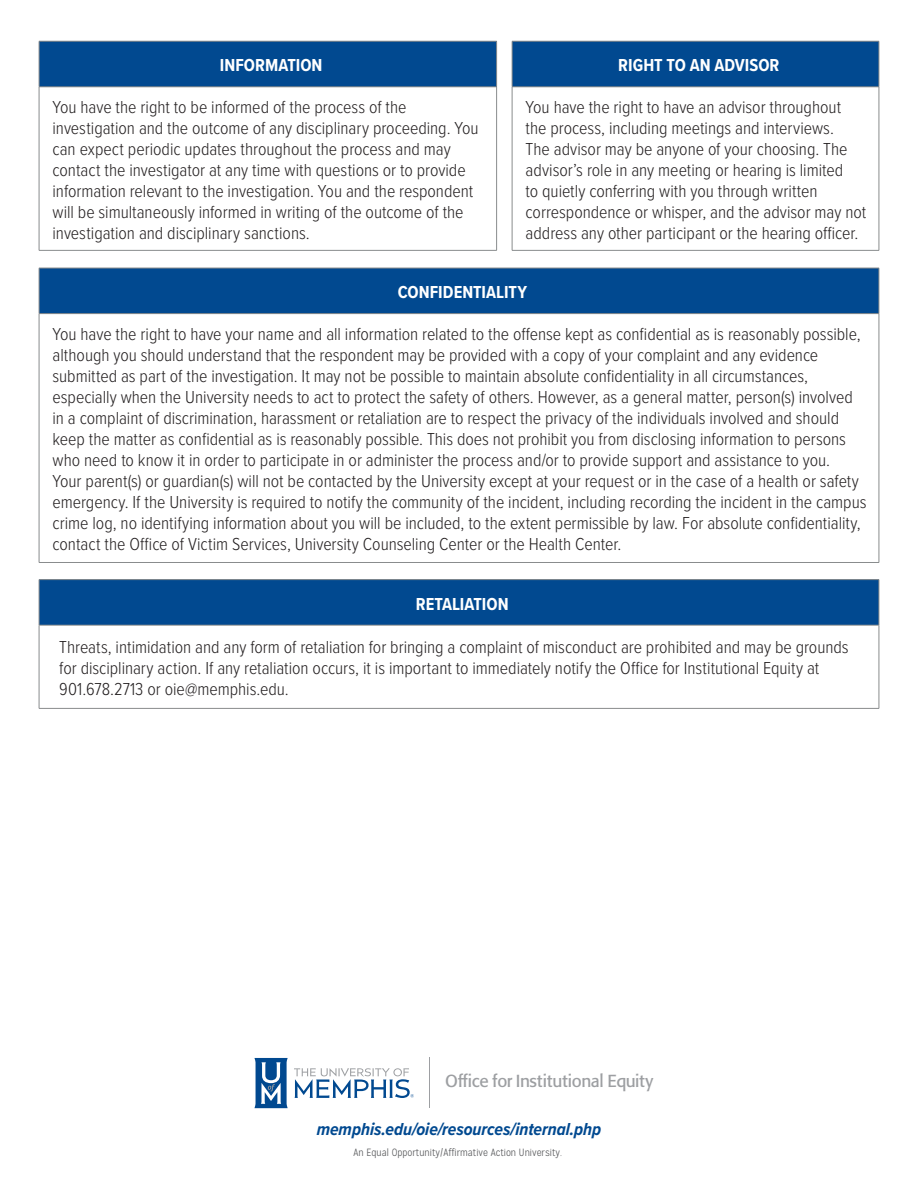
<style>
.page{position:relative;width:918px;height:1188px;background:#fff}
.page>*{position:absolute;margin:0;border:0;box-sizing:border-box;transform-origin:0 0}
.t1{font:300 18px/21px "Proxima Nova Cond";color:#231f20}
.t2{font:700 18px "Proxima Nova Cond";letter-spacing:.005em;color:#fff}
.t3{font:italic 700 18px "Proxima Nova Cond";letter-spacing:-.005em;color:#014990}
.t4{font:17.25px "Formata";letter-spacing:-.005em;color:#9d9fa2}
.t5{font:300 10.5px "Mission Gothic";color:#57585a}
</style>
<div class="page">
<div style="left:39px;top:41px;width:458px;height:46px;background:#014990"></div>
<hr style="left:39px;top:41px;width:458px;height:1px;background:#898c8d">
<hr style="left:39px;top:41px;width:1px;height:46px;background:#898c8d">
<hr style="left:496px;top:41px;width:1px;height:46px;background:#898c8d">
<hr style="left:39px;top:87px;width:458px;height:1px;background:#898c8d">
<hr style="left:39px;top:87px;width:1px;height:163px;background:#898c8d">
<hr style="left:496px;top:87px;width:1px;height:163px;background:#898c8d">
<hr style="left:39px;top:250px;width:458px;height:1px;background:#898c8d">
<div style="left:512px;top:41px;width:367px;height:46px;background:#014990"></div>
<hr style="left:512px;top:41px;width:367px;height:1px;background:#898c8d">
<hr style="left:512px;top:41px;width:1px;height:46px;background:#898c8d">
<hr style="left:879px;top:41px;width:1px;height:46px;background:#898c8d">
<hr style="left:512px;top:87px;width:367px;height:1px;background:#898c8d">
<hr style="left:512px;top:87px;width:1px;height:163px;background:#898c8d">
<hr style="left:879px;top:87px;width:1px;height:163px;background:#898c8d">
<hr style="left:512px;top:250px;width:367px;height:1px;background:#898c8d">
<div style="left:39px;top:580px;width:840px;height:45px;background:#014990"></div>
<hr style="left:39px;top:579px;width:840px;height:1px;background:#898c8d">
<hr style="left:39px;top:580px;width:1px;height:45px;background:#898c8d">
<hr style="left:879px;top:580px;width:1px;height:45px;background:#898c8d">
<hr style="left:39px;top:625px;width:840px;height:1px;background:#898c8d">
<hr style="left:39px;top:625px;width:1px;height:83px;background:#898c8d">
<hr style="left:879px;top:625px;width:1px;height:83px;background:#898c8d">
<hr style="left:39px;top:708px;width:840px;height:1px;background:#898c8d">
<div style="left:39px;top:268px;width:840px;height:46px;background:#014990"></div>
<hr style="left:39px;top:268px;width:840px;height:1px;background:#898c8d">
<hr style="left:39px;top:268px;width:1px;height:45px;background:#898c8d">
<hr style="left:879px;top:268px;width:1px;height:45px;background:#898c8d">
<hr style="left:39px;top:313px;width:840px;height:1px;background:#898c8d">
<hr style="left:39px;top:314px;width:1px;height:248px;background:#898c8d">
<hr style="left:879px;top:314px;width:1px;height:248px;background:#898c8d">
<hr style="left:39px;top:562px;width:840px;height:1px;background:#898c8d">
<svg style="left:254px;top:1058px;width:34px;height:50px"></svg>
<svg style="left:294px;top:1068px;width:120px;height:30px"></svg>
<hr style="left:429px;top:1058px;width:1px;height:50px;background:#9d9fa2">
<p class="t2" style="left:220px;top:52px;width:104px">INFORMATION</p>
<p class="t1" style="left:53px;top:95px;width:428px">You have the right to be informed of the process of the investigation and the outcome of any disciplinary proceeding. You can expect periodic updates throughout the process and may contact the investigator at any time with questions or to provide information relevant to the investigation. You and the respondent will be simultaneously informed in writing of the outcome of the investigation and disciplinary sanctions.</p>
<p class="t2" style="left:618px;top:52px;width:163px">RIGHT TO AN ADVISOR</p>
<p class="t1" style="left:526px;top:95px;width:342px">You have the right to have an advisor throughout the process, including meetings and interviews.<br>The advisor may be anyone of your choosing. The advisor’s role in any meeting or hearing is limited<br>to quietly conferring with you through written correspondence or whisper, and the advisor may not address any other participant or the hearing officer.</p>
<p class="t2" style="left:398px;top:279px;width:131px">CONFIDENTIALITY</p>
<p class="t1" style="left:53px;top:323px;width:815px">You have the right to have your name and all information related to the offense kept as confidential as is reasonably possible, although you should understand that the respondent may be provided with a copy of your complaint and any evidence submitted as part of the investigation. It may not be possible to maintain absolute confidentiality in all circumstances, especially when the University needs to act to protect the safety of others. However, as a general matter, person(s) involved in a complaint of discrimination, harassment or retaliation are to respect the privacy of the individuals involved and should keep the matter as confidential as is reasonably possible. This does not prohibit you from disclosing information to persons who need to know it in order to participate in or administer the process and/or to provide support and assistance to you.<br>Your parent(s) or guardian(s) will not be contacted by the University except at your request or in the case of a health or safety emergency. If the University is required to notify the community of the incident, including recording the incident in the campus crime log, no identifying information about you will be included, to the extent permissible by law. For absolute confidentiality, contact the Office of Victim Services, University Counseling Center or the Health Center.</p>
<p class="t2" style="left:416px;top:590px;width:94px">RETALIATION</p>
<p class="t1" style="left:59px;top:635px;width:791px">Threats, intimidation and any form of retaliation for bringing a complaint of misconduct are prohibited and may be grounds for disciplinary action. If any retaliation occurs, it is important to immediately notify the Office for Institutional Equity at<br>901.678.2713 or oie@memphis.edu.</p>
<p class="t4" style="left:445px;top:1071px;width:210px">Office for Institutional Equity</p>
<p class="t3" style="left:317px;top:1116px;width:286px">memphis.edu/oie/resources/internal.php</p>
<p class="t5" style="left:353px;top:1146px;width:210px">An Equal Opportunity/Affirmative Action University.</p>
</div>
